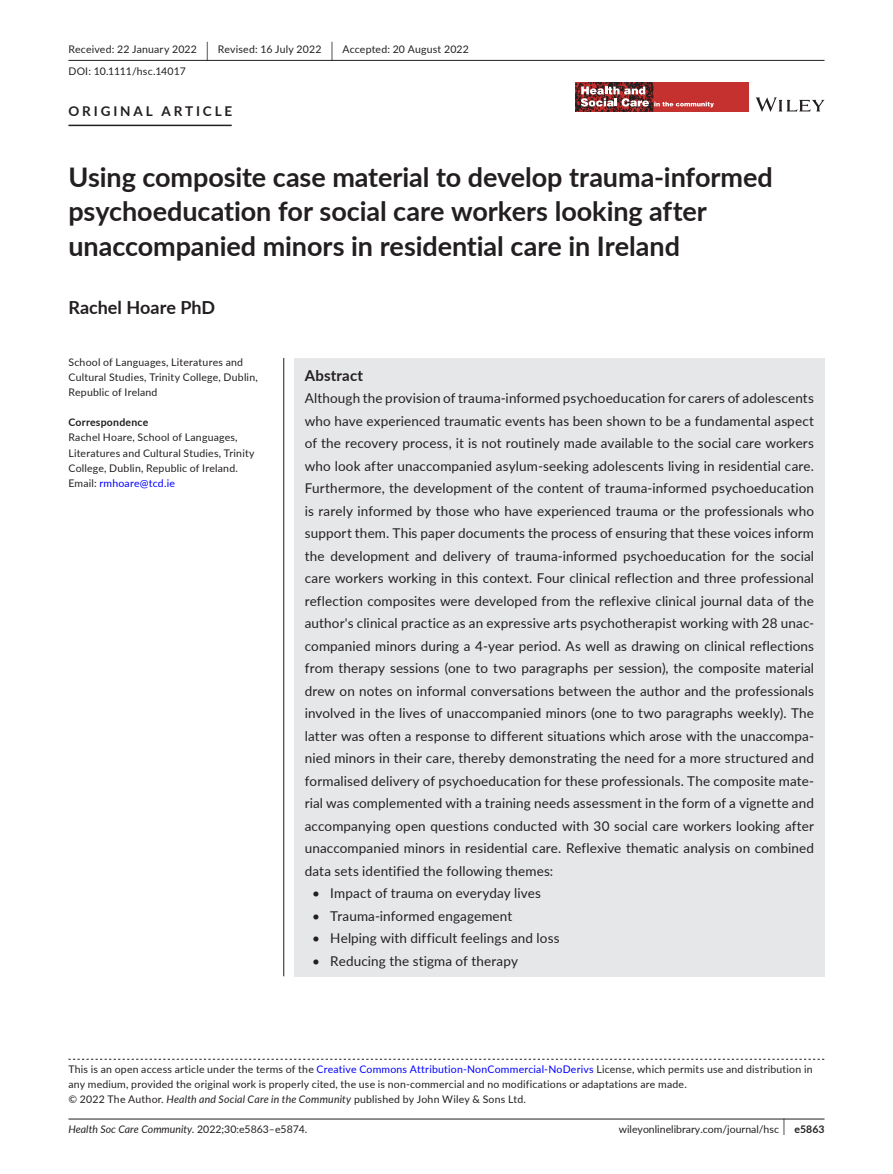
<style>
.page{position:relative;width:893px;height:1174px;background:#fff}
.page>*{position:absolute;margin:0;border:0;box-sizing:border-box;transform-origin:0 0}
.t1{font:700 27px/34.5px "Lato";color:#231f20}
.t2{font:700 18px "Lato";color:#231f20}
.t3{font:700 15px "Lato";letter-spacing:.015em;color:#231f20}
.t4{font:13.5px/22.5px "Lato";letter-spacing:.01em;color:#231f20;text-align:justify}
.t5{font:700 13.5px "Lato";letter-spacing:.215em;color:#231f20}
.t6{font:10.5px/15px "Lato";letter-spacing:.02em;color:#231f20}
.t7{font:italic 10.5px "Lato";color:#231f20}
.t8{font:10.5px "Lato";color:#231f20}
.t9{font:700 10.5px "Lato";letter-spacing:.02em;color:#231f20}
.s1{font-size:19.65px}
.s2{color:#00f}
.s3{font-style:italic}
.s4{font-style:normal}
.s5{font-size:17.4px}
.s6{font-weight:700}
</style>
<div class="page">
<hr style="left:68px;top:1118px;width:756px;height:1px;background:#231f20">
<svg style="left:756px;top:97px;width:68px;height:15px"></svg>
<img style="left:576px;top:82px;width:172px;height:30px">
<svg style="left:581px;top:86px;width:133px;height:21px;background:#b45e5d"></svg>
<hr style="left:68px;top:60px;width:756px;height:1px;background:#231f20">
<hr style="left:68px;top:125px;width:164px;height:1px;background:#231f20">
<svg style="left:68px;top:1058px;width:756px;height:1px"></svg>
<div style="left:294px;top:358px;width:530px;height:618px;background:#e6e7e9"></div>
<hr style="left:283px;top:358px;width:1px;height:618px;background:#231f20">
<p class="t6" style="left:68px;top:38px;width:402px;line-height:21.8px">Received: 22 January 2022 <span class="s1">|</span> Revised: 16 July 2022 <span class="s1">|</span> Accepted: 20 August 2022<br>DOI: 10.1111/hsc.14017</p>
<p class="t5" style="left:68px;top:101px;width:165px">ORIGINAL ARTICLE</p>
<h1 class="t1" style="left:68px;top:159px;width:706px">Using composite case material to develop trauma-informed psychoeducation for social care workers looking after unaccompanied minors in residential care in Ireland</h1>
<h2 class="t2" style="left:68px;top:295px;width:148px">Rachel Hoare PhD</h2>
<p class="t6" style="left:68px;top:355px;width:191px">School of Languages, Literatures and<br>Cultural Studies, Trinity College, Dublin,<br>Republic of Ireland</p>
<p class="t9" style="left:68px;top:415px;width:81px">Correspondence</p>
<p class="t6" style="left:68px;top:430px;width:188px">Rachel Hoare, School of Languages, Literatures and Cultural Studies, Trinity College, Dublin, Republic of Ireland.<br>Email: <span class="s2">rmhoare@tcd.ie</span></p>
<p class="t3" style="left:305px;top:364px;width:60px">Abstract</p>
<p class="t4" style="left:305px;top:386px;width:511px">Although the provision of trauma-informed psychoeducation for carers of adolescents who have experienced traumatic events has been shown to be a fundamental aspect of the recovery process, it is not routinely made available to the social care workers who look after unaccompanied asylum-seeking adolescents living in residential care.<br>Furthermore, the development of the content of trauma-informed psychoeducation is rarely informed by those who have experienced trauma or the professionals who support them. This paper documents the process of ensuring that these voices inform the development and delivery of trauma-informed psychoeducation for the social care workers working in this context. Four clinical reflection and three professional reflection composites were developed from the reflexive clinical journal data of the author's clinical practice as an expressive arts psychotherapist working with 28 unac&shy;companied minors during a 4-year period. As well as drawing on clinical reflections from therapy sessions (one to two paragraphs per session), the composite material drew on notes on informal conversations between the author and the professionals involved in the lives of unaccompanied minors (one to two paragraphs weekly). The latter was often a response to different situations which arose with the unaccompa&shy;nied minors in their care, thereby demonstrating the need for a more structured and formalised delivery of psychoeducation for these professionals. The composite mate&shy;rial was complemented with a training needs assessment in the form of a vignette and accompanying open questions conducted with 30 social care workers looking after unaccompanied minors in residential care. Reflexive thematic analysis on combined data sets identified the following themes:</p>
<p class="t4" style="left:312px;top:881px;width:230px">• Impact of trauma on everyday lives</p>
<p class="t4" style="left:312px;top:904px;width:202px">• Trauma-informed engagement</p>
<p class="t4" style="left:312px;top:926px;width:249px">• Helping with difficult feelings and loss</p>
<p class="t4" style="left:312px;top:949px;width:207px">• Reducing the stigma of therapy</p>
<p class="t6" style="left:68px;top:1061px;width:746px">This is an open access article under the terms of the <span class="s2">Creative Commons Attribution-NonCommercial-NoDerivs</span> License, which permits use and distribution in any medium, provided the original work is properly cited, the use is non-commercial and no modifications or adaptations are made.<br>© 2022 The Author. <span class="s3">Health and Social Care in the Community</span> published by John Wiley &amp; Sons Ltd.</p>
<p class="t7" style="left:68px;top:1121px;width:240px">Health Soc Care Community. <span class="s4">2022;30:e5863–e5874.</span></p>
<p class="t8" style="left:619px;top:1121px;width:207px">wileyonlinelibrary.com/journal/hsc <span class="s5">|</span> <span class="s6">e5863</span></p>
</div>
